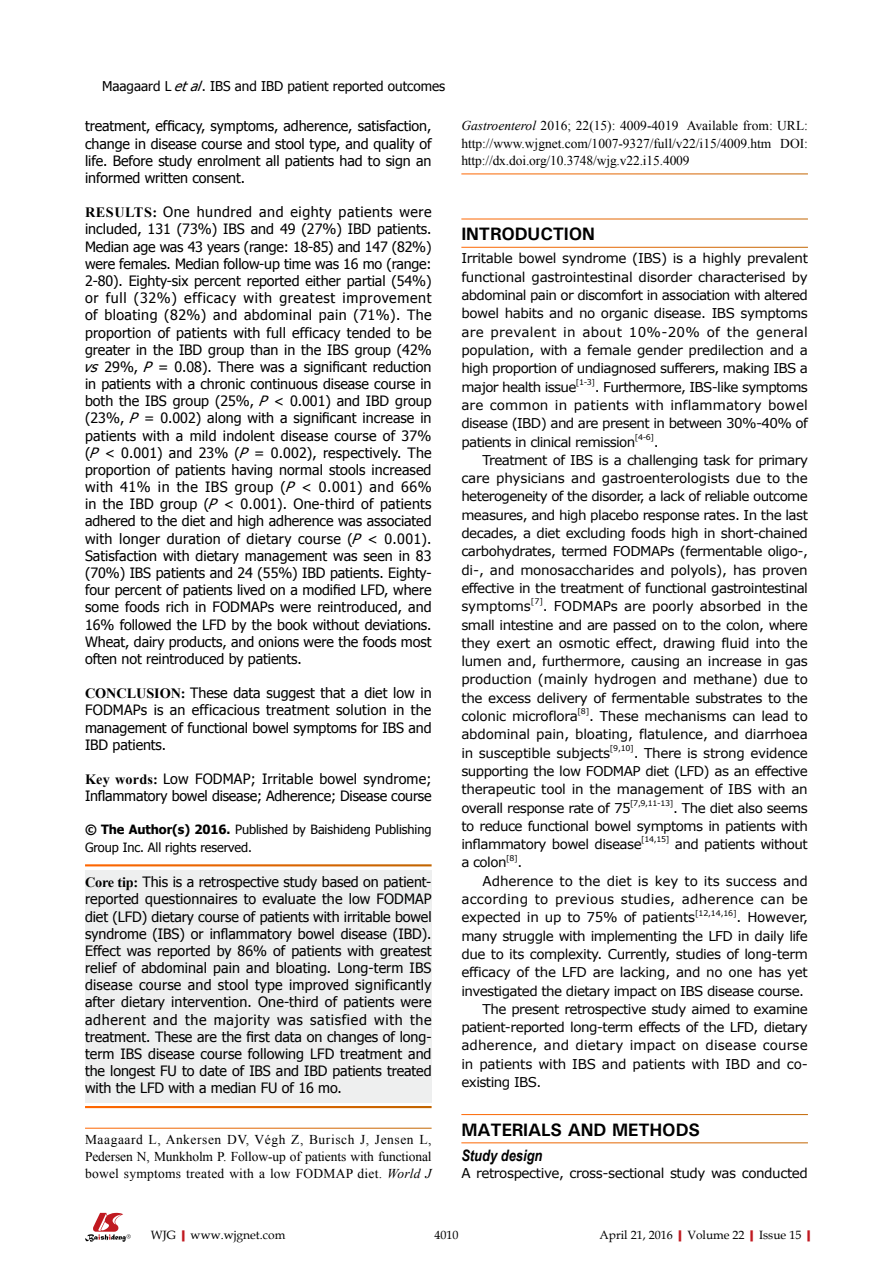
<style>
.page{position:relative;width:893px;height:1263px;background:#fff}
.page>*{position:absolute;margin:0;border:0;box-sizing:border-box;transform-origin:0 0}
.t1{font:700 18px "Univers";letter-spacing:-.01em;color:#000}
.t2{font:italic 700 15.75px "Arial Narrow";color:#000}
.t3{font:14.25px/17.1px "Tahoma";letter-spacing:-.005em;color:#000;text-align:justify}
.t4{font:13.5px/18.3px "Verdana";letter-spacing:-.04em;color:#000;text-align:justify}
.t5{font:13.5px/17.2px "Times New Roman";letter-spacing:-.005em;color:#000;text-align:justify}
.t6{font:13.5px "Verdana";letter-spacing:-.015em;color:#000}
.t7{font:13.5px "Verdana";letter-spacing:-.01em;color:#000}
.t8{font:13.5px "Tahoma";color:#000}
.t9{font:13.5px "Verdana";letter-spacing:.015em;color:#000}
.t10{font:13.5px "Verdana";letter-spacing:-.02em;color:#000}
.t11{font:13.5px "Verdana";letter-spacing:.005em;color:#000}
.t12{font:13.5px "Verdana";letter-spacing:-.005em;color:#000}
.t13{font:12.75px/17.1px "Tahoma";letter-spacing:-.005em;color:#000}
.t14{font:12px "Book Antiqua";color:#000}
.t15{font:7.8px "Verdana";letter-spacing:-.03em;color:#000}
.s1{font-style:italic}
.s2{font-family:"Times New Roman";font-weight:700}
.s3{font-weight:700}
.s4{font-weight:700;color:#c01920}
</style>
<div class="page">
<svg style="left:85px;top:1213px;width:46px;height:29px"></svg>
<div style="left:85px;top:870px;width:347px;height:232px;background:#eeefef"></div>
<p class="t8" style="left:102px;top:77px;width:345px">Maagaard L <span class="s1">etal</span>. IBS and IBD patient reported outcomes</p>
<p class="t3" style="left:85px;top:117px;width:348px">treatment, efficacy, symptoms, adherence, satisfaction, change in disease course and stool type, and quality of life. Before study enrolment all patients had to sign an informed written consent.</p>
<p class="t3" style="left:83px;top:203px;width:350px"><span class="s2">RESULTS:</span> One hundred and eighty patients were included, 131 (73%) IBS and 49 (27%) IBD patients.<br>Median age was 43 years (range: 18-85) and 147 (82%) were females. Median follow-up time was 16 mo (range:<br>2-80). Eighty-six percent reported either partial (54%) or full (32%) efficacy with greatest improvement of bloating (82%) and abdominal pain (71%). The proportion of patients with full efficacy tended to be greater in the IBD group than in the IBS group (42% <span class="s1">vs</span> 29%, <span class="s1">p</span> = 0.08). There was a significant reduction in patients with a chronic continuous disease course in both the IBS group (25%, <span class="s1">p</span> &lt; 0.001) and IBD group (23%, <span class="s1">p</span> = 0.002) along with a significant increase in patients with a mild indolent disease course of 37% (<span class="s1">p</span> &lt; 0.001) and 23% (<span class="s1">p</span> = 0.002), respectively. The proportion of patients having normal stools increased with 41% in the IBS group (<span class="s1">p</span> &lt; 0.001) and 66% in the IBD group (<span class="s1">p</span> &lt; 0.001). One-third of patients adhered to the diet and high adherence was associated with longer duration of dietary course (<span class="s1">p</span> &lt; 0.001).<br>Satisfaction with dietary management was seen in 83 (70%) IBS patients and 24 (55%) IBD patients. Eighty&shy;four percent of patients lived on a modified LFD, where some foods rich in FODMAPs were reintroduced, and 16% followed the LFD by the book without deviations.<br>Wheat, dairy products, and onions were the foods most often not reintroduced by patients.</p>
<p class="t3" style="left:85px;top:684px;width:348px"><span class="s2">CONCLUSION:</span> These data suggest that a diet low in FODMAPs is an efficacious treatment solution in the management of functional bowel symptoms for IBS and IBD patients.</p>
<p class="t3" style="left:85px;top:769px;width:348px"><span class="s2">Key words:</span> Low FODMAP; Irritable bowel syndrome;<br>Inflammatory bowel disease; Adherence; Disease course</p>
<p class="t13" style="left:85px;top:820px;width:348px"><span class="s3">© The Author(s) 2016.</span> Published by Baishideng Publishing<br>Group Inc. All rights reserved.</p>
<p class="t3" style="left:85px;top:873px;width:348px"><span class="s2">Core tip:</span> This is a retrospective study based on patient&shy;reported questionnaires to evaluate the low FODMAP diet (LFD) dietary course of patients with irritable bowel syndrome (IBS) or inflammatory bowel disease (IBD).<br>Effect was reported by 86% of patients with greatest relief of abdominal pain and bloating. Long-term IBS disease course and stool type improved significantly after dietary intervention. One-third of patients were adherent and the majority was satisfied with the treatment. These are the first data on changes of long&shy;term IBS disease course following LFD treatment and the longest FU to date of IBS and IBD patients treated with the LFD with a median FU of 16 mo.</p>
<p class="t5" style="left:85px;top:1130px;width:348px">Maagaard L, Ankersen DV, Végh Z, Burisch J, Jensen L, Pedersen N, Munkholm P. Follow-up of patients with functional bowel symptoms treated with a low FODMAP diet. <span class="s1">World J</span></p>
<p class="t5" style="left:461px;top:117px;width:348px"><span class="s1">Gastroenterol</span> 2016; 22(15): 4009-4019 Available from: URL: http://www.wjgnet.com/1007-9327/full/v22/i15/4009.htm DOI: http://dx.doi.org/10.3748/wjg.v22.i15.4009</p>
<p class="t1" style="left:461px;top:222px;width:135px">INTRODUCTION</p>
<p class="t4" style="left:461px;top:249px;width:348px">Irritable bowel syndrome (IBS) is a highly prevalent functional gastrointestinal disorder characterised by abdominal pain or discomfort in association with altered bowel habits and no organic disease. IBS symptoms are prevalent in about 10%-20% of the general population, with a female gender predilection and a high proportion of undiagnosed sufferers, making IBS a major health issue</p>
<p class="t15" style="left:576px;top:377px;width:21px">[1-3]</p>
<p class="t4" style="left:461px;top:377px;width:348px;text-indent:133px">. Furthermore, IBS-like symptoms are common in patients with inflammatory bowel disease (IBD) and are present in between 30%-40% of patients in clinical remission</p>
<p class="t15" style="left:635px;top:432px;width:21px">[4-6]</p>
<p class="t4" style="left:654px;top:432px;width:6px">.</p>
<p class="t4" style="left:483px;top:450px;width:327px">Treatment of IBS is a challenging task for primary</p>
<p class="t7" style="left:461px;top:470px;width:348px">care physicians and gastroenterologists due to the</p>
<p class="t4" style="left:461px;top:487px;width:348px">heterogeneity of the disorder, a lack of reliable outcome</p>
<p class="t4" style="left:461px;top:505px;width:348px">measures, and high placebo response rates. In the last</p>
<p class="t4" style="left:461px;top:523px;width:348px">decades, a diet excluding foods high in short-chained</p>
<p class="t4" style="left:461px;top:542px;width:348px">carbohydrates, termed FODMAPs (fermentable oligo-,</p>
<p class="t6" style="left:461px;top:561px;width:348px">di-, and monosaccharides and polyols), has proven</p>
<p class="t4" style="left:461px;top:578px;width:348px">effective in the treatment of functional gastrointestinal</p>
<p class="t12" style="left:461px;top:598px;width:71px">symptoms</p>
<p class="t15" style="left:531px;top:597px;width:14px">[7]</p>
<p class="t4" style="left:461px;top:597px;width:348px;text-indent:82px">. FODMAPs are poorly absorbed in the small intestine and are passed on to the colon, where they exert an osmotic effect, drawing fluid into the lumen and, furthermore, causing an increase in gas production (mainly hydrogen and methane) due to the excess delivery of fermentable substrates to the colonic microflora</p>
<p class="t15" style="left:577px;top:706px;width:13px">[8]</p>
<p class="t4" style="left:461px;top:706px;width:348px;text-indent:128px">. These mechanisms can lead to abdominal pain, bloating, flatulence, and diarrhoea in susceptible subjects</p>
<p class="t15" style="left:610px;top:743px;width:26px">[9,10]</p>
<p class="t4" style="left:461px;top:743px;width:348px;text-indent:172px">. There is strong evidence supporting the low FODMAP diet (LFD) as an effective therapeutic tool in the management of IBS with an overall response rate of 75</p>
<p class="t15" style="left:630px;top:798px;width:45px">[7,9,11-13]</p>
<p class="t4" style="left:461px;top:798px;width:348px;text-indent:212px">. The diet also seems to reduce functional bowel symptoms in patients with inflammatory bowel disease</p>
<p class="t15" style="left:641px;top:834px;width:30px">[14,15]</p>
<p class="t4" style="left:675px;top:835px;width:134px">and patients without</p>
<p class="t4" style="left:461px;top:853px;width:47px">a colon</p>
<p class="t15" style="left:506px;top:853px;width:13px">[8]</p>
<p class="t4" style="left:517px;top:853px;width:6px">.</p>
<p class="t7" style="left:483px;top:872px;width:327px">Adherence to the diet is key to its success and</p>
<p class="t9" style="left:461px;top:890px;width:348px">according to previous studies, adherence can be</p>
<p class="t6" style="left:461px;top:909px;width:235px">expected in up to 75% of patients</p>
<p class="t15" style="left:695px;top:908px;width:43px">[12,14,16]</p>
<p class="t6" style="left:737px;top:909px;width:73px">. However,</p>
<p class="t4" style="left:461px;top:926px;width:348px">many struggle with implementing the LFD in daily life</p>
<p class="t4" style="left:461px;top:944px;width:348px">due to its complexity. Currently, studies of long-term</p>
<p class="t10" style="left:461px;top:964px;width:348px">efficacy of the LFD are lacking, and no one has yet</p>
<p class="t4" style="left:461px;top:981px;width:344px">investigated the dietary impact on IBS disease course.</p>
<p class="t4" style="left:483px;top:999px;width:327px">The present retrospective study aimed to examine</p>
<p class="t4" style="left:461px;top:1018px;width:348px">patient-reported long-term effects of the LFD, dietary</p>
<p class="t11" style="left:461px;top:1037px;width:348px">adherence, and dietary impact on disease course</p>
<p class="t6" style="left:461px;top:1055px;width:348px">in patients with IBS and patients with IBD and co-</p>
<p class="t4" style="left:461px;top:1072px;width:81px">existing IBS.</p>
<p class="t1" style="left:461px;top:1118px;width:240px">MATERIALS AND METHODS</p>
<p class="t2" style="left:461px;top:1144px;width:83px">Study design</p>
<p class="t4" style="left:461px;top:1164px;width:348px">A retrospective, cross-sectional study was conducted</p>
<p class="t14" style="left:151px;top:1226px;width:136px">WJG<span class="s4">|</span>www.wjgnet.com</p>
<p class="t14" style="left:434px;top:1226px;width:25px">4010</p>
<p class="t14" style="left:599px;top:1226px;width:218px">April 21, 2016<span class="s4">|</span>Volume 22<span class="s4">|</span>Issue 15<span class="s4">|</span></p>
</div>
